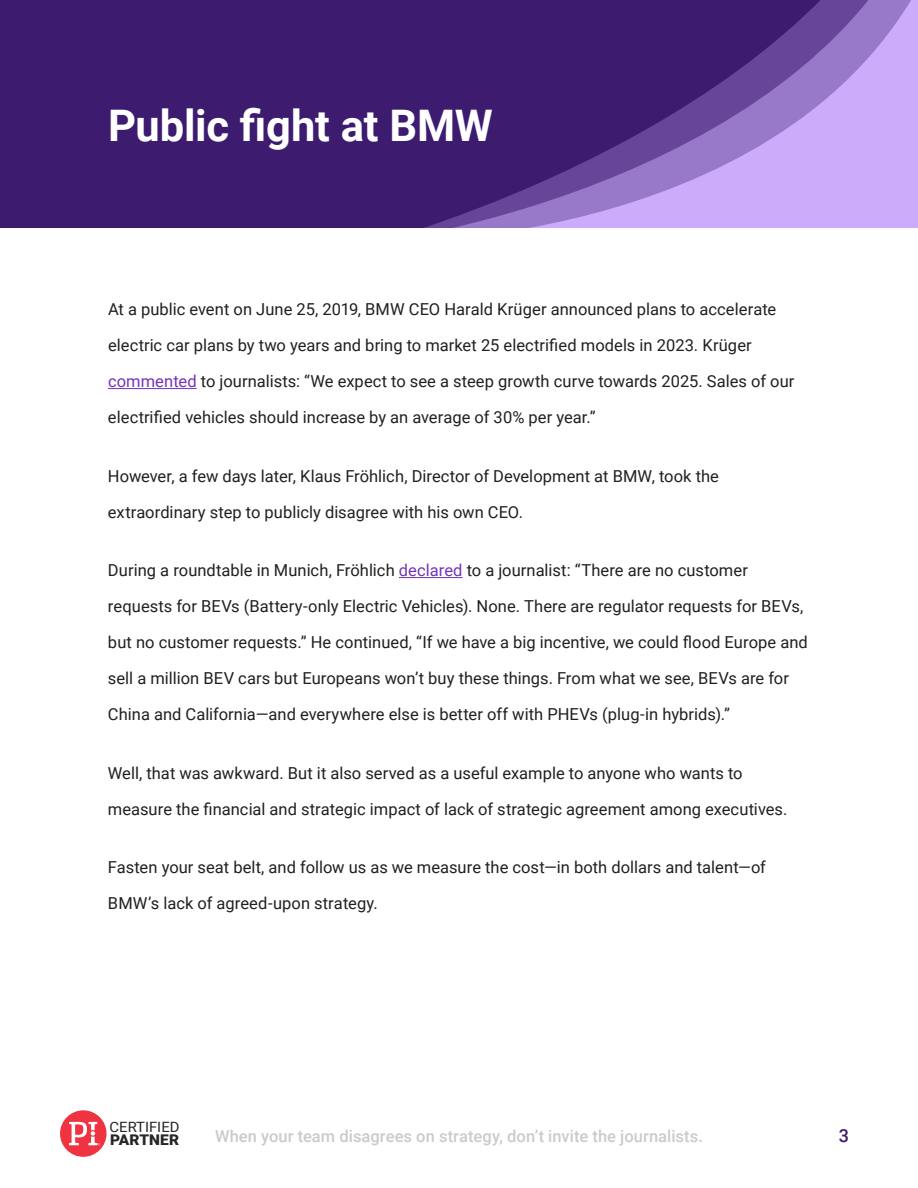
<style>
.page{position:relative;width:918px;height:1188px;background:#fff}
.page>*{position:absolute;margin:0;border:0;box-sizing:border-box;transform-origin:0 0}
.t1{font:700 43.5px "Roboto";letter-spacing:-.005em;color:#fff}
.t2{font:500 18px "Roboto";color:#3d1c70}
.t3{font:16.5px/36px "Roboto";color:#231f20}
.t4{font:500 16.5px "Roboto";letter-spacing:.005em;color:#c9cbcc}
.t5{font:900 14.7px "Roboto";letter-spacing:.005em;color:#262626;scale:1.05 1}
.t6{font:14.25px "Roboto";color:#262626;scale:1.04 1}
.s1{color:#7333b9}
</style>
<div class="page">
<svg style="left:60px;top:1110px;width:47px;height:47px"></svg>
<div style="left:0;top:0;width:918px;height:228px;background:#3d1c70"></div>
<svg style="left:424px;top:0;width:494px;height:228px"></svg>
<hr style="left:108px;top:388px;width:89px;height:1px;background:#7333b9">
<hr style="left:399px;top:577px;width:64px;height:1px;background:#7333b9">
<h1 class="t1" style="left:108px;top:95px;width:387px">Public fight at BMW</h1>
<p class="t3" style="left:108px;top:292px;width:688px">At a public event on June 25, 2019, BMW CEO Harald Krüger announced plans to accelerate electric car plans by two years and bring to market 25 electrified models in 2023. Krüger <span class="s1">commented</span> to journalists: “We expect to see a steep growth curve towards 2025. Sales of our electrified vehicles should increase by an average of 30% per year.”</p>
<p class="t3" style="left:108px;top:459px;width:612px">However, a few days later, Klaus Fröhlich, Director of Development at BMW, took the extraordinary step to publicly disagree with his own CEO.</p>
<p class="t3" style="left:108px;top:553px;width:701px">During a roundtable in Munich, Fröhlich <span class="s1">declared</span> to a journalist: “There are no customer requests for BEVs (Battery-only Electric Vehicles). None. There are regulator requests for BEVs, but no customer requests.” He continued, “If we have a big incentive, we could flood Europe and sell a million BEV cars but Europeans won’t buy these things. From what we see, BEVs are for China and California—and everywhere else is better off with PHEVs (plug-in hybrids).”</p>
<p class="t3" style="left:108px;top:756px;width:681px">Well, that was awkward. But it also served as a useful example to anyone who wants to measure the financial and strategic impact of lack of strategic agreement among executives.</p>
<p class="t3" style="left:108px;top:850px;width:660px">Fasten your seat belt, and follow us as we measure the cost—in both dollars and talent—of<br>BMW’s lack of agreed-upon strategy.</p>
<p class="t6" style="left:110px;top:1118px;width:69px">CERTIFIED</p>
<p class="t5" style="left:110px;top:1131px;width:67px">PARTNER</p>
<p class="t4" style="left:215px;top:1129px;width:489px">When your team disagrees on strategy, don’t invite the journalists.</p>
<p class="t2" style="left:839px;top:1129px;width:12px">3</p>
</div>
